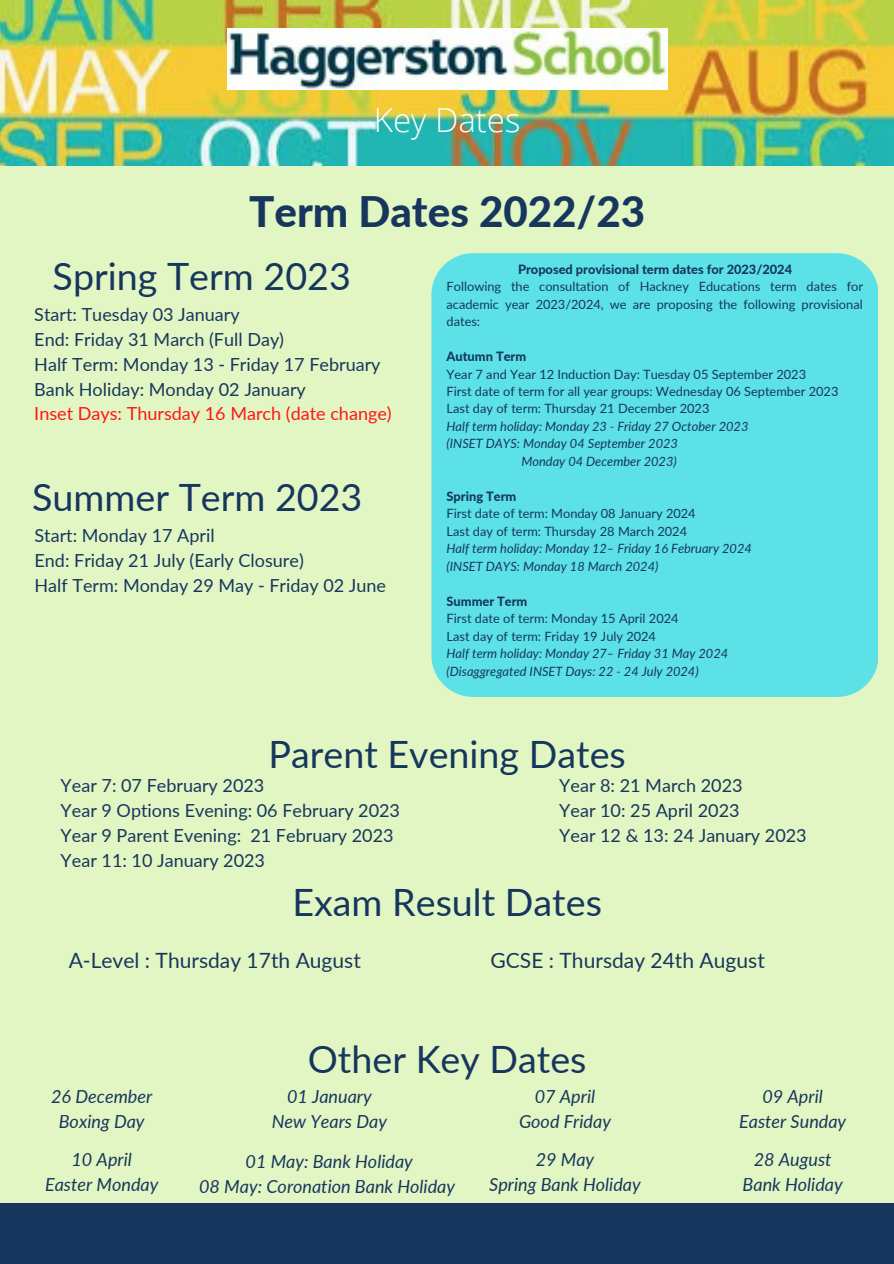
<style>
.page{position:relative;width:894px;height:1264px;background:#fff}
.page>*{position:absolute;margin:0;border:0;box-sizing:border-box;transform-origin:0 0}
.t1{font:800 42px "Lato";color:#17365d}
.t2{font:37.65px "Lato";color:#17365d}
.t3{font:300 33px "Open Sans";color:#fff}
.t4{font:21px "Lato";color:#17365d}
.t5{font:18px/24.8px "Lato";color:#17365d}
.t6{font:italic 18px/24.8px "Lato";color:#17365d;text-align:center}
.t7{font:18px "Lato";color:#ff1616}
.t8{font:12.75px/17.4px "Lato";color:#17365d}
.t9{font:italic 12.75px/17.4px "Lato";color:#17365d}
.t10{font:800 12.75px "Lato";color:#17365d}
</style>
<div class="page">
<div style="left:0;top:0;width:893px;height:1263px;background:#e2f6c3"></div>
<img style="left:0;top:0;width:893px;height:166px">
<img style="left:227px;top:29px;width:440px;height:61px">
<div style="left:0;top:1202px;width:893px;height:61px;background:#17365d"></div>
<div style="left:431px;top:253px;width:446px;height:443px;background:#5ce1e6"></div>
<h3 class="t3" style="left:374px;top:97px;width:148px">Key Dates</h3>
<h1 class="t1" style="left:249px;top:186px;width:397px">Term Dates 2022/23</h1>
<h2 class="t2" style="left:53px;top:252px;width:299px">Spring Term 2023</h2>
<h3 class="t5" style="left:34px;top:302px;width:347px">Start: Tuesday 03 January<br>End: Friday 31 March (Full Day)<br>Half Term: Monday 13 - Friday 17 February<br>Bank Holiday: Monday 02 January</h3>
<h3 class="t7" style="left:34px;top:402px;width:359px">Inset Days: Thursday 16 March (date change)</h3>
<h2 class="t2" style="left:32px;top:473px;width:332px">Summer Term 2023</h2>
<h3 class="t5" style="left:34px;top:523px;width:353px">Start: Monday 17 April<br>End: Friday 21 July (Early Closure)<br>Half Term: Monday 29 May - Friday 02 June</h3>
<p class="t10" style="left:518px;top:261px;width:275px">Proposed provisional term dates for 2023/2024</p>
<p class="t8" style="left:446px;top:277px;width:418px;text-align:justify">Following the consultation of Hackney Educations term dates for academic year 2023/2024, we are proposing the following provisional dates:</p>
<p class="t10" style="left:446px;top:348px;width:81px">Autumn Term</p>
<p class="t8" style="left:446px;top:365px;width:393px">Year 7 and Year 12 Induction Day: Tuesday 05 September 2023<br>First date of term for all year groups: Wednesday 06 September 2023<br>Last day of term: Thursday 21 December 2023</p>
<p class="t9" style="left:446px;top:417px;width:303px">Half term holiday: Monday 23 - Friday 27 October 2023</p>
<p class="t9" style="left:446px;top:435px;width:233px">(INSET DAYS: Monday 04 September 2023</p>
<p class="t9" style="left:521px;top:452px;width:157px">Monday 04 December 2023)</p>
<p class="t10" style="left:446px;top:488px;width:71px">Spring Term</p>
<p class="t8" style="left:446px;top:504px;width:250px">First date of term: Monday 08 January 2024<br>Last day of term: Thursday 28 March 2024</p>
<p class="t9" style="left:446px;top:539px;width:307px">Half term holiday: Monday 12– Friday 16 February 2024 (INSET DAYS: Monday 18 March 2024)</p>
<p class="t10" style="left:446px;top:593px;width:82px">Summer Term</p>
<p class="t8" style="left:446px;top:609px;width:233px">First date of term: Monday 15 April 2024<br>Last day of term: Friday 19 July 2024</p>
<p class="t9" style="left:446px;top:644px;width:283px">Half term holiday: Monday 27– Friday 31 May 2024 (Disaggregated INSET Days: 22 - 24 July 2024)</p>
<h2 class="t2" style="left:268px;top:730px;width:359px">Parent Evening Dates</h2>
<h3 class="t5" style="left:559px;top:773px;width:249px">Year 8: 21 March 2023<br>Year 10: 25 April 2023<br>Year 12 &amp; 13: 24 January 2023</h3>
<h3 class="t5" style="left:61px;top:773px;width:341px">Year 7: 07 February 2023<br>Year 9 Options Evening: 06 February 2023<br>Year 9 Parent Evening: 21 February 2023<br>Year 11: 10 January 2023</h3>
<h2 class="t2" style="left:292px;top:878px;width:311px">Exam Result Dates</h2>
<h3 class="t4" style="left:69px;top:946px;width:293px">A-Level : Thursday 17th August</h3>
<h3 class="t4" style="left:490px;top:946px;width:276px">GCSE : Thursday 24th August</h3>
<h2 class="t2" style="left:308px;top:1035px;width:280px">Other Key Dates</h2>
<h3 class="t6" style="left:51px;top:1083px;width:102px">26 December<br>Boxing Day</h3>
<h3 class="t6" style="left:272px;top:1083px;width:117px">01 January<br>New Years Day</h3>
<h3 class="t6" style="left:519px;top:1083px;width:93px">07 April<br>Good Friday</h3>
<h3 class="t6" style="left:738px;top:1083px;width:109px">09 April<br>Easter Sunday</h3>
<h3 class="t6" style="left:45px;top:1146px;width:115px">10 April<br>Easter Monday</h3>
<h3 class="t6" style="left:199px;top:1148px;width:257px">01 May: Bank Holiday<br>08 May: Coronation Bank Holiday</h3>
<h3 class="t6" style="left:489px;top:1146px;width:153px">29 May<br>Spring Bank Holiday</h3>
<h3 class="t6" style="left:742px;top:1146px;width:102px">28 August<br>Bank Holiday</h3>
</div>
